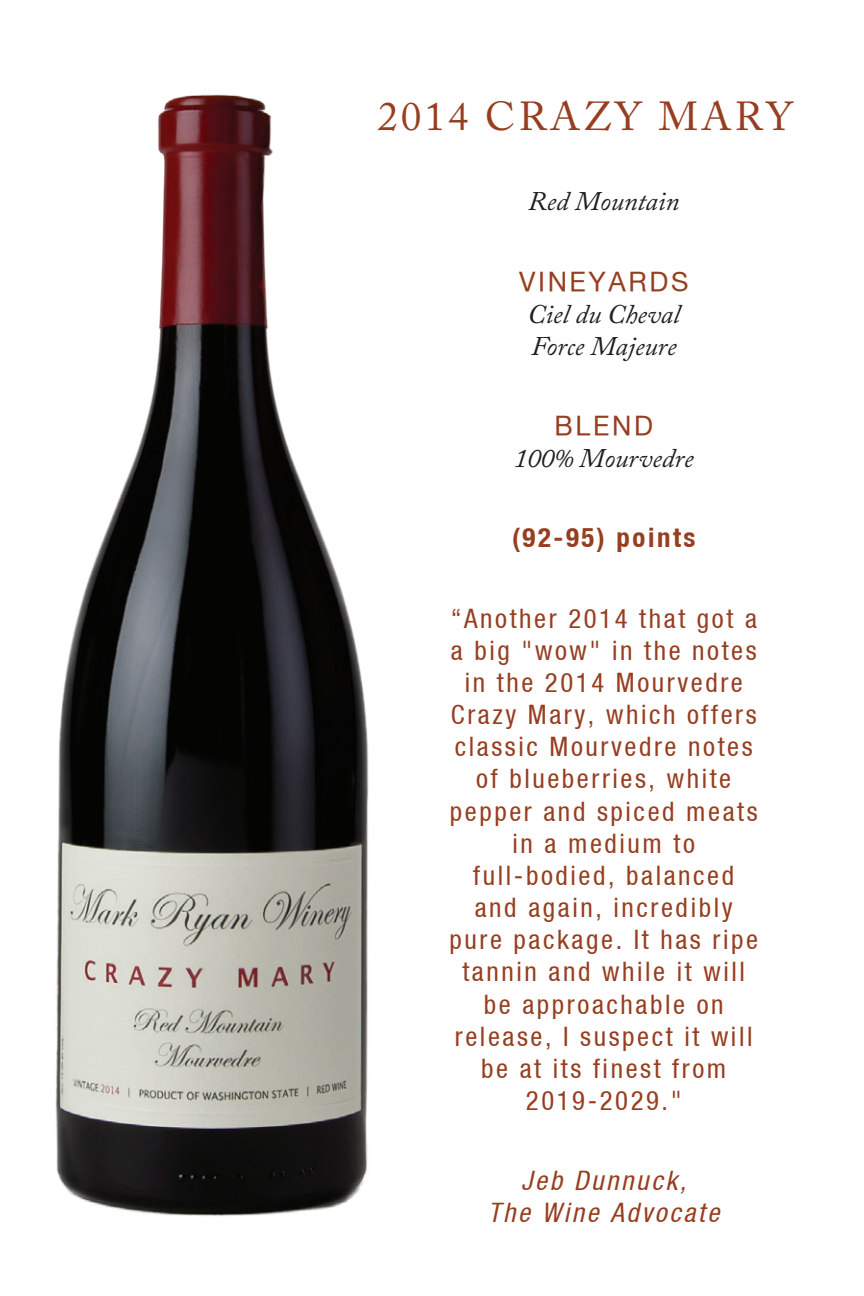
<style>
.page{position:relative;width:864px;height:1296px;background:#fff}
.page>*{position:absolute;margin:0;border:0;box-sizing:border-box;transform-origin:0 0}
.t1{font:40.4px "Adobe Caslon Pro";letter-spacing:.085em;color:#973e20}
.t2{font:26.8px/32px "Helvetica Neue 57";letter-spacing:.095em;color:#973e20;text-align:center}
.t3{font:italic 26.8px/32px "Adobe Caslon Pro";color:#231f20}
.t4{font:italic 26.8px/32px "Helvetica Neue 57";letter-spacing:.095em;color:#973e20;text-align:center}
.t5{font:26.8px "Helvetica Neue 55";letter-spacing:.095em;color:#973e20}
.t6{font:26.8px "Helvetica Neue 77";letter-spacing:.095em;color:#973e20}
</style>
<div class="page">
<img style="left:55px;top:94px;width:314px;height:1122px">
<h1 class="t1" style="left:378px;top:93px;width:417px">2014 CRAZY MARY</h1>
<p class="t3" style="left:528px;top:185px;width:153px">Red Mountain</p>
<p class="t5" style="left:519px;top:265px;width:171px">VINEYARDS</p>
<p class="t3" style="left:528px;top:298px;width:154px">Ciel du Cheval<br>Force Majeure</p>
<p class="t5" style="left:555px;top:410px;width:100px">BLEND</p>
<p class="t3" style="left:514px;top:442px;width:181px">100% Mourvedre</p>
<p class="t6" style="left:512px;top:522px;width:185px">(92-95) points</p>
<p class="t2" style="left:450px;top:602px;width:310px">“Another 2014 that got a a big "wow" in the notes in the 2014 Mourvedre<br>Crazy Mary, which offers classic Mourvedre notes of blueberries, white pepper and spiced meats in a medium to full-bodied, balanced and again, incredibly pure package. It has ripe tannin and while it will be approachable on release, I suspect it will be at its finest from<br>2019-2029."</p>
<p class="t4" style="left:488px;top:1165px;width:233px">Jeb Dunnuck,<br>The Wine Advocate</p>
</div>
